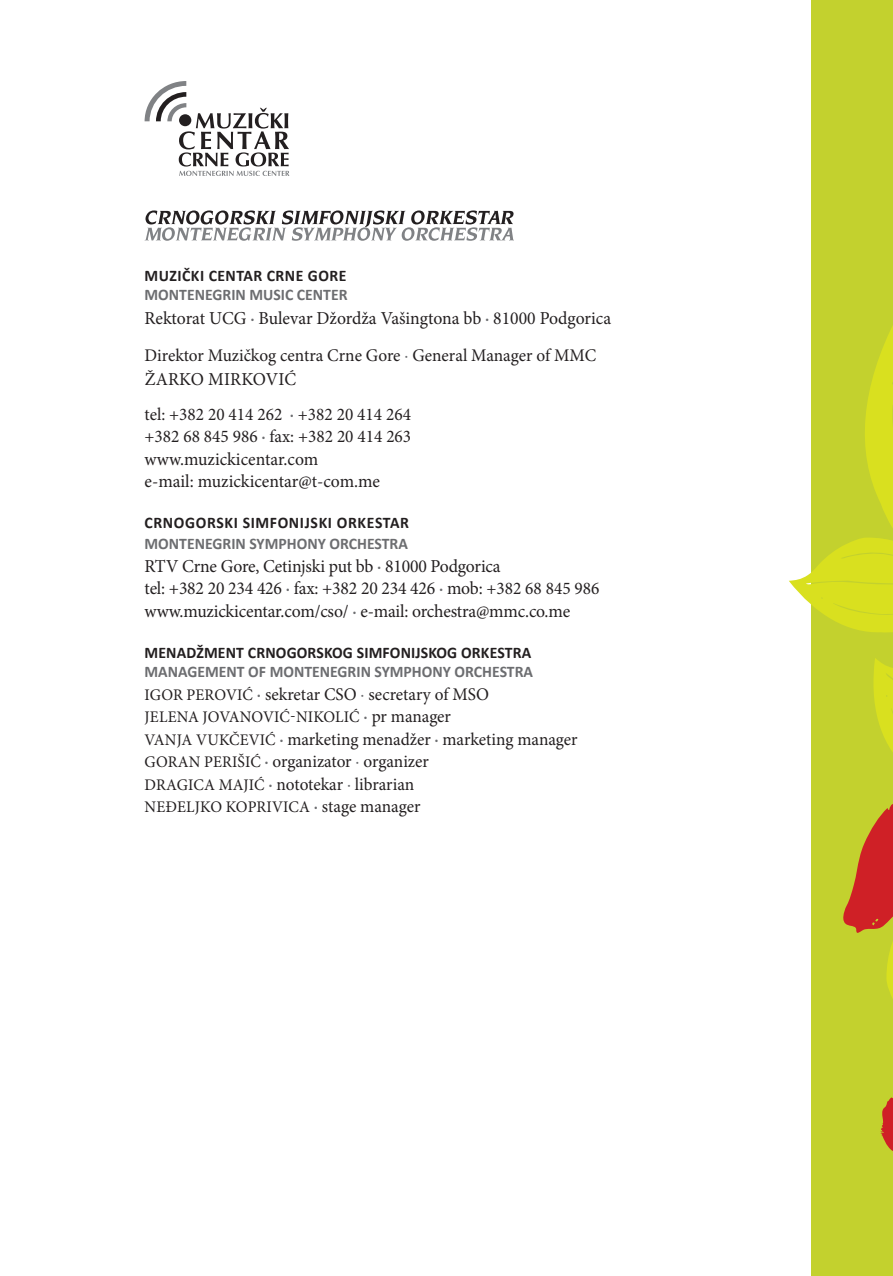
<style>
.page{position:relative;width:893px;height:1276px;background:#fff}
.page>*{position:absolute;margin:0;border:0;box-sizing:border-box;transform-origin:0 0}
.t1{font:18.22px "Minion Pro";letter-spacing:-.01em;color:#231f20}
.t2{font:18.22px "Minion Pro";letter-spacing:.01em;color:#231f20}
.t3{font:17.78px "Minion Pro";color:#231f20}
.t4{font:700 16.2px "Calibri";color:#6c6d70}
.t5{font:16.2px "Minion Pro";letter-spacing:.01em;color:#231f20}
.t6{font:700 16.2px "Calibri";letter-spacing:.03em;color:#231f20}
.t7{font:700 16.2px "Calibri";letter-spacing:.01em;color:#231f20}
.s1{font-weight:600;font-size:17.78px;color:#6c6d70}
.s2{color:#6c6d70}
.s3{font-weight:600;color:#6c6d70}
.s4{font-size:17.78px}
.s5{font-size:16.2px}
</style>
<div class="page">
<svg style="left:145px;top:210px;width:369px;height:31px"></svg>
<svg style="left:145px;top:81px;width:144px;height:95px"></svg>
<div style="left:812px;top:0;width:81px;height:1276px;background:#c3d12e"></div>
<svg style="left:789px;top:317px;width:104px;height:317px"></svg>
<svg style="left:880px;top:1097px;width:13px;height:54px"></svg>
<svg style="left:843px;top:658px;width:50px;height:340px"></svg>
<p class="t6" style="left:145px;top:265px;width:203px">MUZIČKI CENTAR CRNE GORE</p>
<p class="t4" style="left:145px;top:284px;width:205px">MONTENEGRIN MUSIC CENTER</p>
<p class="t1" style="left:145px;top:306px;width:468px">Rektorat UCG <span class="s1">·</span> Bulevar Džordža Vašingtona bb <span class="s1">·</span> 81000 Podgorica</p>
<p class="t3" style="left:145px;top:343px;width:453px">Direktor Muzičkog centra Crne Gore <span class="s2">·</span> General Manager of MMC</p>
<p class="t2" style="left:145px;top:367px;width:153px">ŽARKO MIRKOVIĆ</p>
<p class="t3" style="left:145px;top:402px;width:268px">tel: +382 20 414 262 <span class="s3">·</span> +382 20 414 264</p>
<p class="t3" style="left:145px;top:425px;width:268px">+382 68 845 986 <span class="s3">·</span> fax: +382 20 414 263</p>
<p class="t1" style="left:145px;top:447px;width:175px">www.muzickicentar.com</p>
<p class="t1" style="left:145px;top:469px;width:237px">e-mail: muzickicentar@t-com.me</p>
<p class="t6" style="left:145px;top:512px;width:266px">CRNOGORSKI SIMFONIJSKI ORKESTAR</p>
<p class="t4" style="left:145px;top:534px;width:265px">MONTENEGRIN SYMPHONY ORCHESTRA</p>
<p class="t1" style="left:145px;top:554px;width:358px">RTV Crne Gore, Cetinjski put bb <span class="s1">·</span> 81000 Podgorica</p>
<p class="t1" style="left:145px;top:576px;width:456px">tel: +382 20 234 426 <span class="s1">·</span> fax: +382 20 234 426 <span class="s1">·</span> mob: <span class="s4">+382 68 845 986</span></p>
<p class="t1" style="left:145px;top:599px;width:427px">www.muzickicentar.com/cso/ <span class="s1">·</span> e-mail: orchestra@mmc.co.me</p>
<p class="t7" style="left:145px;top:642px;width:388px">MENADŽMENT CRNOGORSKOG SIMFONIJSKOG ORKESTRA</p>
<p class="t4" style="left:145px;top:661px;width:390px">MANAGEMENT OF MONTENEGRIN SYMPHONY ORCHESTRA</p>
<p class="t3" style="left:145px;top:682px;width:346px"><span class="s5">IGOR PEROVIĆ</span> <span class="s3">·</span> sekretar CSO <span class="s2">·</span> secretary of MSO</p>
<p class="t5" style="left:145px;top:706px;width:308px">JELENA JOVANOVIĆ-NIKOLIĆ <span class="s1">·</span> <span class="s4">pr manager</span></p>
<p class="t3" style="left:145px;top:727px;width:434px"><span class="s5">VANJA VUKČEVIĆ</span> <span class="s3">·</span> marketing menadžer <span class="s3">·</span> marketing manager</p>
<p class="t3" style="left:145px;top:749px;width:286px"><span class="s5">GORAN PERIŠIĆ</span> <span class="s3">·</span> organizator <span class="s2">·</span> organizer</p>
<p class="t3" style="left:145px;top:772px;width:271px"><span class="s5">DRAGICA MAJIĆ</span> <span class="s3">·</span> nototekar <span class="s2">·</span> librarian</p>
<p class="t5" style="left:145px;top:796px;width:277px">NEĐELJKO KOPRIVICA <span class="s1">·</span> <span class="s4">stage manager</span></p>
</div>
